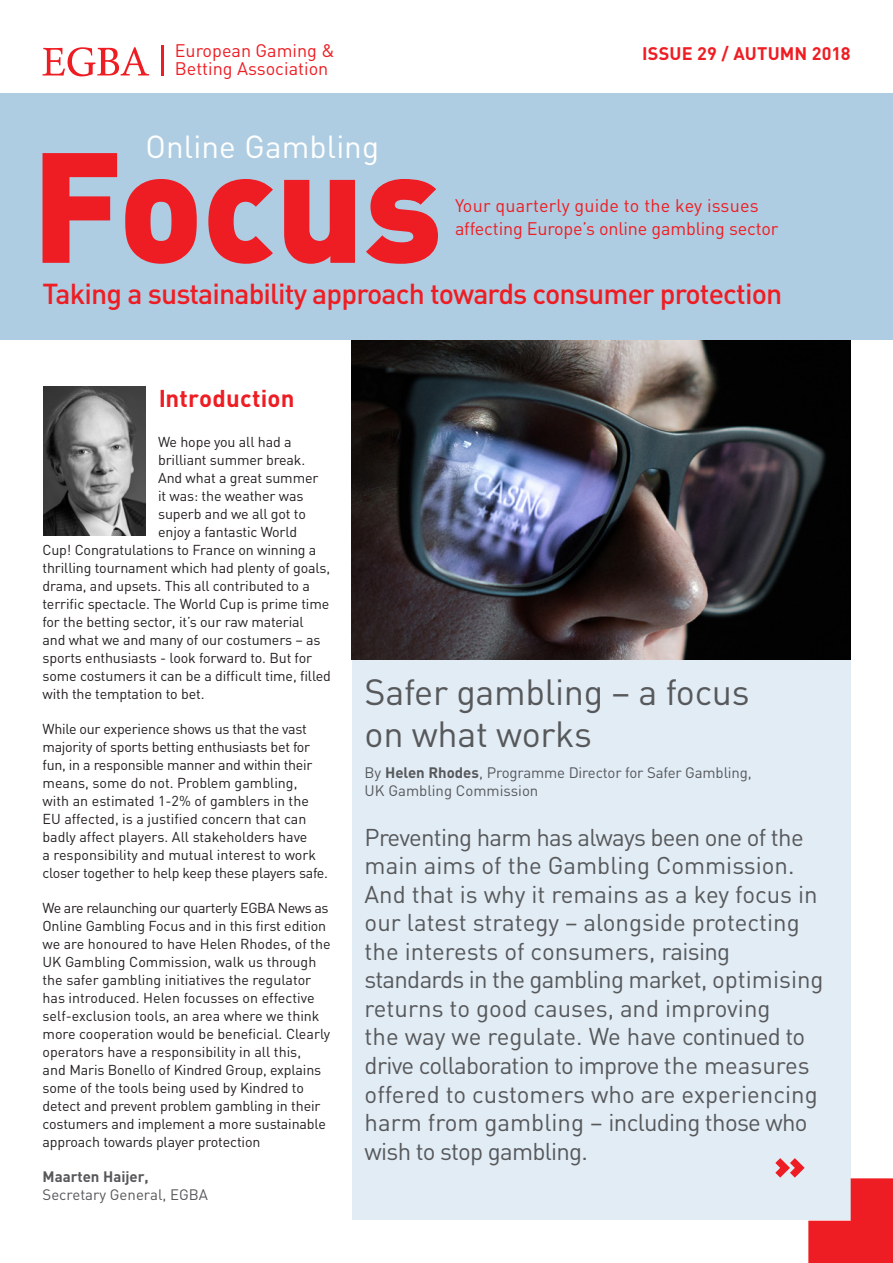
<style>
.page{position:relative;width:893px;height:1263px;background:#fff}
.page>*{position:absolute;margin:0;border:0;box-sizing:border-box;transform-origin:0 0}
.t1{font:36px/42px "DIN";letter-spacing:-.01em;color:#57585a}
.t2{font:31.5px "DIN";letter-spacing:.005em;color:#fff}
.t3{font:500 28.5px "DIN";letter-spacing:-.03em;color:#ee1d23}
.t4{font:24px/28.5px "DIN";color:#57585a}
.t5{font:700 24px "DIN";letter-spacing:.005em;color:#ee1d23}
.t6{font:18px/22.5px "DIN";color:#ee1d23}
.t7{font:700 18px "DIN";letter-spacing:.01em;color:#ee1d23}
.t8{font:15px/18px "DIN";letter-spacing:-.01em;color:#57585a}
.t9{font:14.25px/18px "DIN";letter-spacing:-.01em;color:#231f20}
.s1{font-weight:700}
</style>
<div class="page">
<div style="left:352px;top:395px;width:498px;height:825px;background:#e1ecf5"></div>
<img style="left:352px;top:340px;width:498px;height:319px">
<div style="left:0;top:94px;width:893px;height:246px;background:#aecde2"></div>
<svg style="left:43px;top:153px;width:395px;height:111px"></svg>
<svg style="left:775px;top:1158px;width:118px;height:105px"></svg>
<svg style="left:43px;top:47px;width:106px;height:29px"></svg>
<hr style="left:161px;top:45px;width:3px;height:31px;background:#ee1d23">
<img style="left:43px;top:387px;width:102px;height:149px">
<p class="t6" style="left:175px;top:39px;width:162px">European Gaming &amp;</p>
<p class="t7" style="left:642px;top:41px;width:210px">ISSUE 29 / AUTUMN 2018</p>
<p class="t6" style="left:175px;top:57px;width:155px">Betting Association</p>
<p class="t2" style="left:146px;top:127px;width:235px">Online Gambling</p>
<p class="t6" style="left:455px;top:194px;width:325px">Your quarterly guide to the key issues affecting Europe’s online gambling sector</p>
<p class="t3" style="left:43px;top:276px;width:741px">Taking a sustainability approach towards consumer protection</p>
<h3 class="t5" style="left:158px;top:383px;width:138px">Introduction</h3>
<p class="t9" style="left:158px;top:433px;width:135px">We hope you all had a</p>
<p class="t9" style="left:158px;top:451px;width:149px">brilliant summer break.</p>
<p class="t9" style="left:158px;top:469px;width:162px">And what a great summer</p>
<p class="t9" style="left:158px;top:487px;width:147px">it was: the weather was</p>
<p class="t9" style="left:158px;top:505px;width:149px">superb and we all got to</p>
<p class="t9" style="left:158px;top:523px;width:141px">enjoy a fantastic World</p>
<p class="t9" style="left:43px;top:541px;width:275px">Cup! Congratulations to France on winning a</p>
<p class="t9" style="left:43px;top:559px;width:289px">thrilling tournament which had plenty of goals,</p>
<p class="t9" style="left:43px;top:577px;width:269px">drama, and upsets. This all contributed to a</p>
<p class="t9" style="left:43px;top:595px;width:288px">terrific spectacle. The World Cup is prime time</p>
<p class="t9" style="left:43px;top:613px;width:263px">for the betting sector, it’s our raw material</p>
<p class="t9" style="left:43px;top:631px;width:279px">and what we and many of our costumers – as</p>
<p class="t9" style="left:43px;top:649px;width:271px">sports enthusiasts - look forward to. But for</p>
<p class="t9" style="left:43px;top:667px;width:290px">some costumers it can be a difficult time, filled</p>
<p class="t9" style="left:43px;top:685px;width:163px">with the temptation to bet.</p>
<p class="t9" style="left:43px;top:720px;width:287px">While our experience shows us that the vast majority of sports betting enthusiasts bet for fun, in a responsible manner and within their means, some do not. Problem gambling,<br>with an estimated 1-2% of gamblers in the EU affected, is a justified concern that can badly affect players. All stakeholders have<br>a responsibility and mutual interest to work closer together to help keep these players safe.</p>
<p class="t9" style="left:43px;top:899px;width:290px">We are relaunching our quarterly EGBA News as Online Gambling Focus and in this first edition we are honoured to have Helen Rhodes, of the UK Gambling Commission, walk us through the safer gambling initiatives the regulator has introduced. Helen focusses on effective self-exclusion tools, an area where we think more cooperation would be beneficial. Clearly operators have a responsibility in all this,<br>and Maris Bonello of Kindred Group, explains some of the tools being used by Kindred to detect and prevent problem gambling in their costumers and implement a more sustainable approach towards player protection</p>
<p class="t8" style="left:43px;top:1167px;width:167px"><span class="s1">Maarten Haijer,<br></span>Secretary General, EGBA</p>
<p class="t1" style="left:365px;top:671px;width:387px">Safer gambling – a focus on what works</p>
<p class="t8" style="left:365px;top:763px;width:389px">By <span class="s1">Helen Rhodes</span>, Programme Director for Safer Gambling,<br>UK Gambling Commission</p>
<p class="t4" style="left:365px;top:823px;width:460px">Preventing harm has always been one of the main aims of the Gambling Commission.<br>And that is why it remains as a key focus in our latest strategy – alongside protecting the interests of consumers, raising standards in the gambling market, optimising returns to good causes, and improving<br>the way we regulate. We have continued to drive collaboration to improve the measures offered to customers who are experiencing harm from gambling – including those who wish to stop gambling.</p>
</div>
